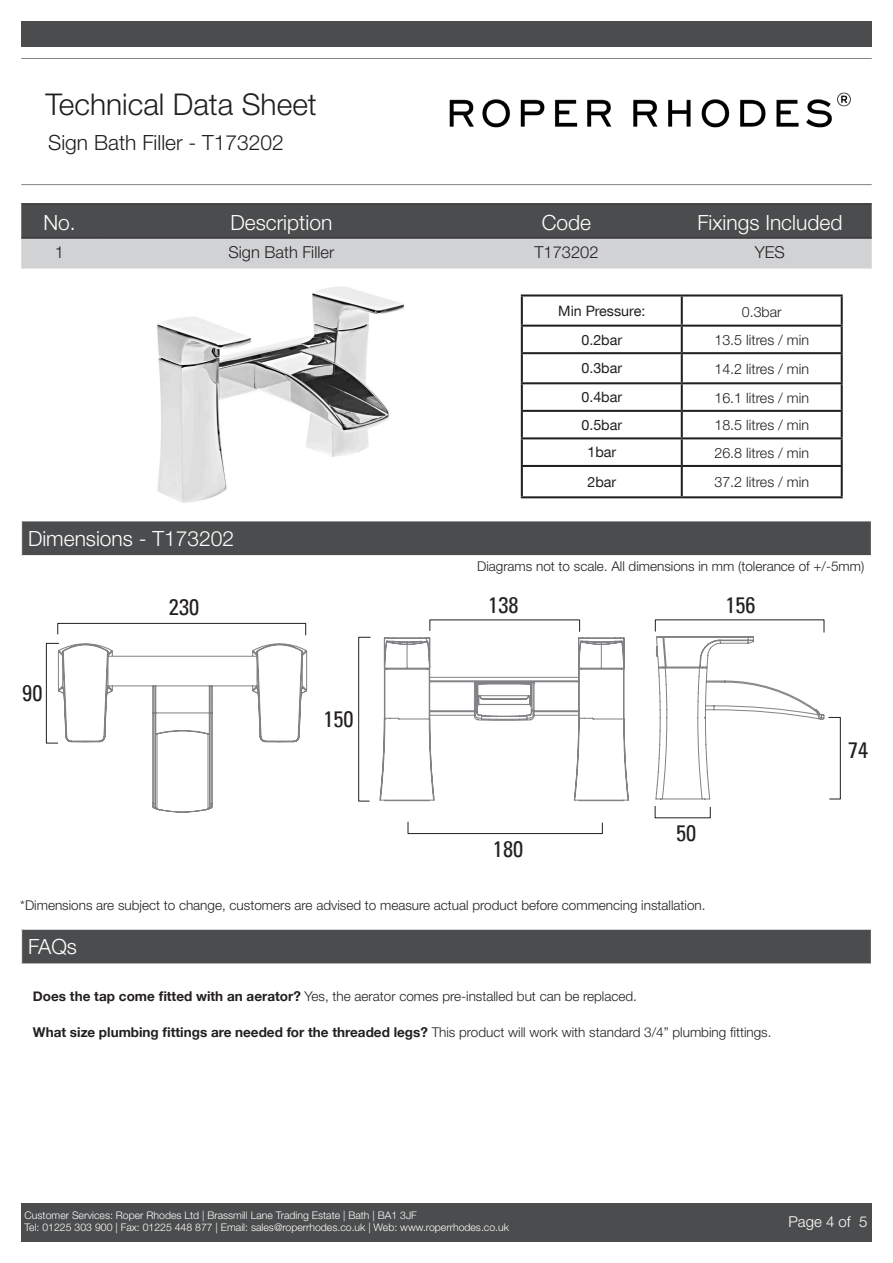
<style>
.page{position:relative;width:893px;height:1263px;background:#fff}
.page>*{position:absolute;margin:0;border:0;box-sizing:border-box;transform-origin:0 0}
.t1{font:300 30px "Helvetica Neue LT Std";color:#231f20}
.t2{font:condensed 22.65px "Univers LT";color:#231f20}
.Headings_2{font:300 21px "Helvetica Neue LT Std";color:#fff}
.Headings_1{font:300 21px "Helvetica Neue LT Std";color:#fff}
.notes{font:300 21px "Helvetica Neue LT Std";color:#231f20}
.Body_text{font:300 16.5px "Helvetica Neue LT Std";color:#231f20}
.t3{font:300 15px "Helvetica Neue LT Std";color:#fff}
.notes-2{font:300 14.25px "Helvetica Neue";color:#231f20}
.notes-3{font:14.25px "Helvetica Neue CE";color:#231f20}
.notes-4{font:300 13.5px "Helvetica Neue LT Std";color:#231f20}
.notes-5{font:700 13.5px "Helvetica Neue CE";color:#231f20}
.t4{font:300 10.5px/12.6px "Helvetica Neue LT Std";color:#fff}
.s1{font-family:"Helvetica Neue CE";font-weight:700}
.s2{font-family:"Helvetica Neue LT Std";font-weight:300}
</style>
<div class="page">
<img style="left:449px;top:92px;width:402px;height:36px">
<div style="left:21px;top:1203px;width:851px;height:39px;background:#4b4c4d"></div>
<hr style="left:21px;top:58px;width:851px;height:1px;background:#808285">
<hr style="left:21px;top:184px;width:851px;height:1px;background:#808285">
<div style="left:21px;top:21px;width:851px;height:26px;background:#4b4c4d"></div>
<svg style="left:21px;top:204px;width:851px;height:65px;background:#898a8c"></svg>
<hr style="left:21px;top:203px;width:77px;height:1px;background:#231f20">
<hr style="left:98px;top:203px;width:367px;height:1px;background:#231f20">
<hr style="left:465px;top:203px;width:203px;height:1px;background:#231f20">
<hr style="left:668px;top:203px;width:204px;height:1px;background:#231f20">
<hr style="left:21px;top:238px;width:77px;height:1px;background:#231f20">
<hr style="left:98px;top:238px;width:367px;height:1px;background:#231f20">
<hr style="left:465px;top:238px;width:203px;height:1px;background:#231f20">
<hr style="left:668px;top:238px;width:204px;height:1px;background:#231f20">
<div style="left:22px;top:521px;width:849px;height:35px;background:#4b4c4d"></div>
<hr style="left:21px;top:555px;width:851px;height:1px;background:#fff">
<hr style="left:521px;top:294px;width:161px;height:2px;background:#231f20">
<hr style="left:521px;top:296px;width:2px;height:29px;background:#231f20">
<hr style="left:682px;top:294px;width:161px;height:2px;background:#231f20">
<hr style="left:681px;top:296px;width:2px;height:29px;background:#231f20">
<hr style="left:841px;top:296px;width:2px;height:29px;background:#231f20">
<hr style="left:521px;top:325px;width:161px;height:2px;background:#231f20">
<hr style="left:521px;top:327px;width:2px;height:25px;background:#231f20">
<hr style="left:682px;top:325px;width:161px;height:2px;background:#231f20">
<hr style="left:681px;top:327px;width:2px;height:25px;background:#231f20">
<hr style="left:841px;top:327px;width:2px;height:25px;background:#231f20">
<hr style="left:521px;top:352px;width:161px;height:2px;background:#231f20">
<hr style="left:521px;top:354px;width:2px;height:28px;background:#231f20">
<hr style="left:682px;top:352px;width:161px;height:2px;background:#231f20">
<hr style="left:681px;top:354px;width:2px;height:28px;background:#231f20">
<hr style="left:841px;top:354px;width:2px;height:28px;background:#231f20">
<hr style="left:521px;top:382px;width:161px;height:2px;background:#231f20">
<hr style="left:521px;top:384px;width:2px;height:26px;background:#231f20">
<hr style="left:682px;top:382px;width:161px;height:2px;background:#231f20">
<hr style="left:681px;top:384px;width:2px;height:26px;background:#231f20">
<hr style="left:841px;top:384px;width:2px;height:26px;background:#231f20">
<hr style="left:521px;top:410px;width:161px;height:2px;background:#231f20">
<hr style="left:521px;top:412px;width:2px;height:25px;background:#231f20">
<hr style="left:682px;top:410px;width:161px;height:2px;background:#231f20">
<hr style="left:681px;top:412px;width:2px;height:25px;background:#231f20">
<hr style="left:841px;top:412px;width:2px;height:25px;background:#231f20">
<hr style="left:521px;top:437px;width:161px;height:2px;background:#231f20">
<hr style="left:521px;top:439px;width:2px;height:26px;background:#231f20">
<hr style="left:682px;top:437px;width:161px;height:2px;background:#231f20">
<hr style="left:681px;top:439px;width:2px;height:26px;background:#231f20">
<hr style="left:841px;top:439px;width:2px;height:26px;background:#231f20">
<hr style="left:521px;top:465px;width:161px;height:2px;background:#231f20">
<hr style="left:521px;top:467px;width:2px;height:29px;background:#231f20">
<hr style="left:682px;top:465px;width:161px;height:2px;background:#231f20">
<hr style="left:681px;top:467px;width:2px;height:29px;background:#231f20">
<hr style="left:841px;top:467px;width:2px;height:29px;background:#231f20">
<hr style="left:521px;top:496px;width:161px;height:2px;background:#231f20">
<hr style="left:682px;top:496px;width:161px;height:2px;background:#231f20">
<img style="left:157px;top:286px;width:247px;height:217px">
<div style="left:22px;top:929px;width:849px;height:35px;background:#4b4c4d"></div>
<hr style="left:21px;top:963px;width:851px;height:1px;background:#fff">
<hr style="left:21px;top:929px;width:851px;height:1px;background:#fff">
<svg style="left:57px;top:619px;width:784px;height:181px"></svg>
<svg style="left:407px;top:812px;width:304px;height:22px"></svg>
<svg style="left:655px;top:619px;width:170px;height:14px"></svg>
<svg style="left:46px;top:643px;width:12px;height:101px"></svg>
<svg style="left:58px;top:636px;width:766px;height:176px"></svg>
<h1 class="t1" style="left:46px;top:86px;width:273px">Technical Data Sheet</h1>
<p class="notes" style="left:48px;top:130px;width:237px">Sign Bath Filler - T173202</p>
<p class="Headings_2" style="left:43px;top:209px;width:34px">No.</p>
<p class="Headings_2" style="left:230px;top:209px;width:103px">Description</p>
<p class="Headings_2" style="left:542px;top:209px;width:51px">Code</p>
<p class="Headings_2" style="left:697px;top:209px;width:147px">Fixings Included</p>
<p class="Body_text" style="left:55px;top:242px;width:11px">1</p>
<p class="Body_text" style="left:228px;top:242px;width:107px">Sign Bath Filler</p>
<p class="Body_text" style="left:534px;top:242px;width:66px">T173202</p>
<p class="Body_text" style="left:755px;top:242px;width:32px">YES</p>
<p class="Headings_1" style="left:28px;top:525px;width:208px">Dimensions - T173202</p>
<p class="notes-3" style="left:558px;top:302px;width:89px">Min Pressure:</p>
<p class="notes-2" style="left:742px;top:304px;width:41px">0.3bar</p>
<p class="notes-3" style="left:581px;top:331px;width:42px">0.2bar</p>
<p class="notes-2" style="left:714px;top:331px;width:96px">13.5 litres / min</p>
<p class="notes-3" style="left:581px;top:360px;width:42px">0.3bar</p>
<p class="notes-2" style="left:714px;top:360px;width:96px">14.2 litres / min</p>
<p class="notes-3" style="left:581px;top:389px;width:42px">0.4bar</p>
<p class="notes-2" style="left:714px;top:389px;width:96px">16.1 litres / min</p>
<p class="notes-3" style="left:581px;top:416px;width:42px">0.5bar</p>
<p class="notes-2" style="left:714px;top:416px;width:96px">18.5 litres / min</p>
<p class="notes-3" style="left:587px;top:444px;width:30px">1bar</p>
<p class="notes-2" style="left:714px;top:444px;width:96px">26.8 litres / min</p>
<p class="notes-3" style="left:587px;top:473px;width:30px">2bar</p>
<p class="notes-2" style="left:714px;top:473px;width:96px">37.2 litres / min</p>
<p class="notes-4" style="left:477px;top:557px;width:389px">Diagrams not to scale. All dimensions in mm (tolerance of +/-5mm)</p>
<h2 class="t2" style="left:22px;top:679px;width:22px">90</h2>
<h2 class="t2" style="left:169px;top:593px;width:32px">230</h2>
<h2 class="t2" style="left:488px;top:591px;width:32px">138</h2>
<h2 class="t2" style="left:725px;top:591px;width:32px">156</h2>
<h2 class="t2" style="left:323px;top:705px;width:32px">150</h2>
<h2 class="t2" style="left:493px;top:834px;width:32px">180</h2>
<h2 class="t2" style="left:676px;top:819px;width:22px">50</h2>
<p class="notes-4" style="left:20px;top:897px;width:687px">*Dimensions are subject to change, customers are advised to measure actual product before commencing installation.</p>
<p class="Headings_1" style="left:28px;top:934px;width:51px">FAQs</p>
<p class="notes-4" style="left:33px;top:988px;width:605px"><span class="s1">Does the tap come fitted with an aerator?</span> Yes, the aerator comes pre-installed but can be replaced.</p>
<p class="notes-5" style="left:33px;top:1024px;width:740px">What size plumbing fittings are needed for the threaded legs? <span class="s2">This product will work with standard 3/4” plumbing fittings.</span></p>
<h2 class="t2" style="left:848px;top:736px;width:22px">74</h2>
<p class="t4" style="left:25px;top:1208px;width:486px">Customer Services: Roper Rhodes Ltd | Brassmill Lane Trading Estate | Bath | BA1 3JF<br>Tel: 01225 303 900 | Fax: 01225 448 877 | Email: sales@roperrhodes.co.uk | Web: www.roperrhodes.co.uk</p>
<p class="t3" style="left:788px;top:1212px;width:80px">Page 4 of 5</p>
</div>
